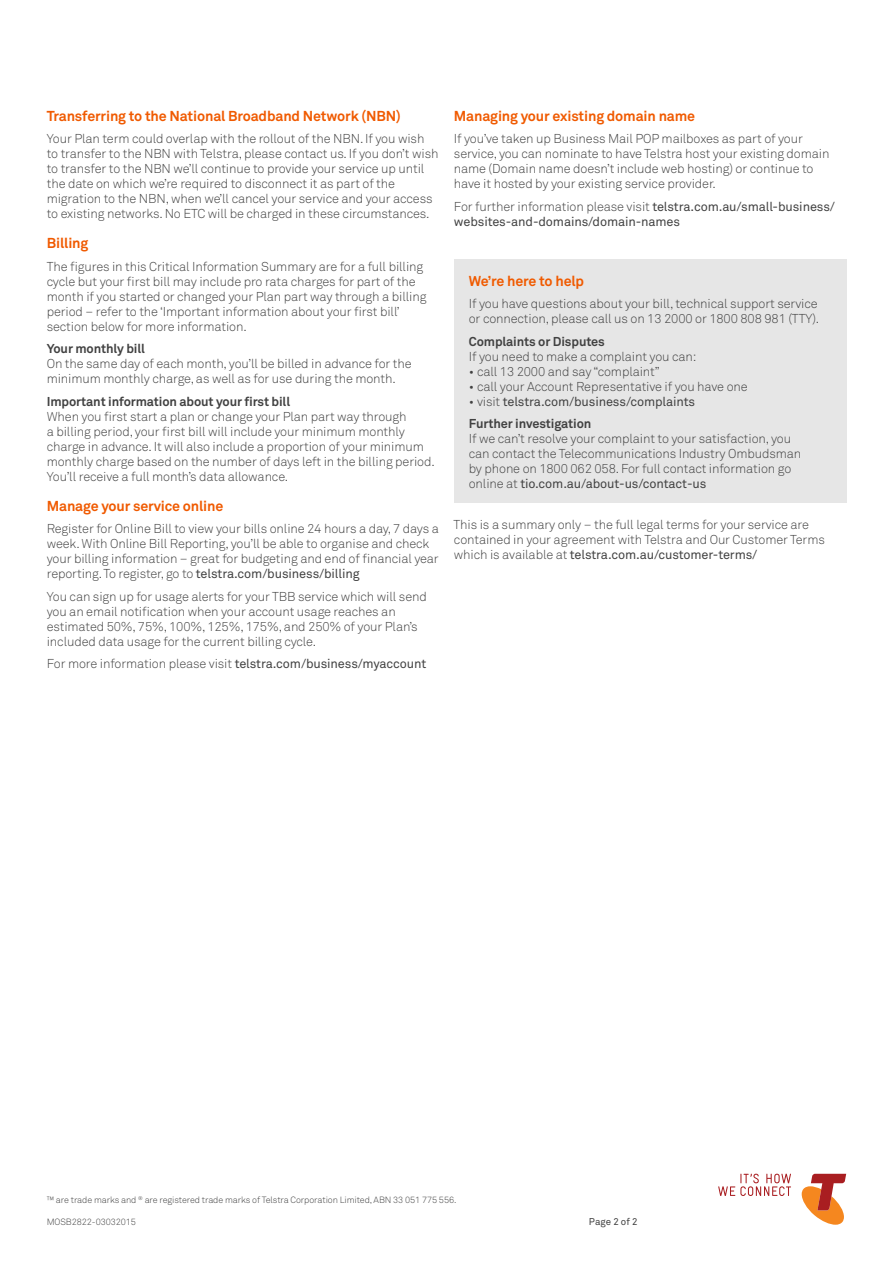
<style>
.page{position:relative;width:893px;height:1263px;background:#fff}
.page>*{position:absolute;margin:0;border:0;box-sizing:border-box;transform-origin:0 0}
.Subhead__Bold_9_5pt{font:700 14.25px "Akkurat";letter-spacing:-.01em;color:#f05a00}
.Body__Text__1_2sp{font:300 12.75px/15px "Akkurat";letter-spacing:-.01em;color:#414141}
.Body__Text__1sp{font:300 12.75px/15px "Akkurat";letter-spacing:-.01em;color:#414141}
.Body__Text__1_2sp-2{font:12.75px/15px "Akkurat";letter-spacing:-.01em;color:#414141}
.Body__Text__1sp-2{font:12.75px "Akkurat";letter-spacing:-.01em;color:#414141}
.Subhead__Bold_8_5pt{font:700 12.75px "Akkurat";letter-spacing:-.01em;color:#414141}
.t1{font:9.75px "Akkurat";letter-spacing:.01em;color:#414141}
.T_C__Footer_Note{font:300 9px "Akkurat";letter-spacing:-.01em;color:#414141}
.s1{font-weight:400}
.s2{font-weight:300}
.s3{font-weight:700}
</style>
<div class="page">
<svg style="left:802px;top:1174px;width:44px;height:51px"></svg>
<svg style="left:718px;top:1174px;width:73px;height:22px"></svg>
<div style="left:454px;top:260px;width:392px;height:243px;background:#e6e6e6"></div>
<p class="Subhead__Bold_9_5pt" style="left:47px;top:107px;width:355px">Transferring to the National Broadband Network (NBN)</p>
<p class="Body__Text__1sp" style="left:47px;top:131px;width:393px">Your Plan term could overlap with the rollout of the NBN. If you wish to transfer to the NBN with Telstra, please contact us. If you don’t wish to transfer to the NBN we’ll continue to provide your service up until the date on which we’re required to disconnect it as part of the migration to the NBN, when we’ll cancel your service and your access to existing networks. No ETC will be charged in these circumstances.</p>
<p class="Subhead__Bold_9_5pt" style="left:47px;top:234px;width:43px">Billing</p>
<p class="Body__Text__1_2sp" style="left:47px;top:259px;width:381px">The figures in this Critical Information Summary are for a full billing cycle but your first bill may include pro rata charges for part of the month if you started or changed your Plan part way through a billing period – refer to the ‘Important information about your first bill’ section below for more information.</p>
<p class="Subhead__Bold_8_5pt" style="left:47px;top:341px;width:100px">Your monthly bill</p>
<p class="Body__Text__1_2sp" style="left:47px;top:356px;width:366px">On the same day of each month, you’ll be billed in advance for the minimum monthly charge, as well as for use during the month.</p>
<p class="Subhead__Bold_8_5pt" style="left:47px;top:393px;width:245px">Important information about your first bill</p>
<p class="Body__Text__1sp" style="left:47px;top:409px;width:389px">When you first start a plan or change your Plan part way through<br>a billing period, your first bill will include your minimum monthly charge in advance. It will also include a proportion of your minimum monthly charge based on the number of days left in the billing period.<br>You’ll receive a full month’s data allowance.</p>
<p class="Subhead__Bold_9_5pt" style="left:47px;top:497px;width:178px">Manage your service online</p>
<p class="Body__Text__1_2sp" style="left:47px;top:521px;width:394px">Register for Online Bill to view your bills online 24 hours a day, 7 days a week. With Online Bill Reporting, you’ll be able to organise and check your billing information – great for budgeting and end of financial year reporting. To register, go to <span class="s1">telstra.com/business/billing</span></p>
<p class="Body__Text__1_2sp" style="left:47px;top:589px;width:382px">You can sign up for usage alerts for your TBB service which will send you an email notification when your account usage reaches an estimated 50%, 75%, 100%, 125%, 175%, and 250% of your Plan’s included data usage for the current billing cycle.</p>
<p class="Body__Text__1sp-2" style="left:47px;top:656px;width:381px"><span class="s2">For more information please visit</span> telstra.com/business/myaccount</p>
<p class="Subhead__Bold_9_5pt" style="left:454px;top:107px;width:243px">Managing your existing domain name</p>
<p class="Body__Text__1_2sp" style="left:454px;top:131px;width:377px">If you’ve taken up Business Mail POP mailboxes as part of your service, you can nominate to have Telstra host your existing domain name (Domain name doesn’t include web hosting) or continue to have it hosted by your existing service provider.</p>
<p class="Body__Text__1_2sp-2" style="left:454px;top:199px;width:383px"><span class="s2">For further information please visit</span> telstra.com.au/small-business/ websites-and-domains/domain-names</p>
<p class="Subhead__Bold_9_5pt" style="left:469px;top:272px;width:117px">We’re here to help</p>
<p class="Body__Text__1sp" style="left:469px;top:296px;width:352px">If you have questions about your bill, technical support service or connection, please call us on 13 2000 or 1800 808 981 (TTY).</p>
<p class="Body__Text__1sp" style="left:469px;top:334px;width:229px"><span class="s3">Complaints or Disputes<br></span>If you need to make a complaint you can:</p>
<p class="Body__Text__1sp" style="left:469px;top:364px;width:192px">• call 13 2000 and say “complaint”</p>
<p class="Body__Text__1sp" style="left:469px;top:379px;width:280px">• call your Account Representative if you have one</p>
<p class="Body__Text__1_2sp-2" style="left:469px;top:390px;width:228px;line-height:22.5px"><span class="s2">• visit</span> telstra.com/business/complaints<br><span class="s3">Further investigation</span></p>
<p class="Body__Text__1sp" style="left:469px;top:431px;width:334px">If we can’t resolve your complaint to your satisfaction, you can contact the Telecommunications Industry Ombudsman by phone on 1800 062 058. For full contact information go online at <span class="s1">tio.com.au/about-us/contact-us</span></p>
<p class="Body__Text__1_2sp" style="left:454px;top:517px;width:373px">This is a summary only – the full legal terms for your service are contained in your agreement with Telstra and Our Customer Terms which is available at <span class="s1">telstra.com.au/customer-terms/</span></p>
<p class="T_C__Footer_Note" style="left:47px;top:1195px;width:411px">™ are trade marks and <sup>®</sup> are registered trade marks of Telstra Corporation Limited, ABN 33 051 775 556.</p>
<p class="T_C__Footer_Note" style="left:47px;top:1216px;width:91px">MOSB2822-03032015</p>
<p class="t1" style="left:589px;top:1215px;width:50px">Page 2 of 2</p>
</div>
